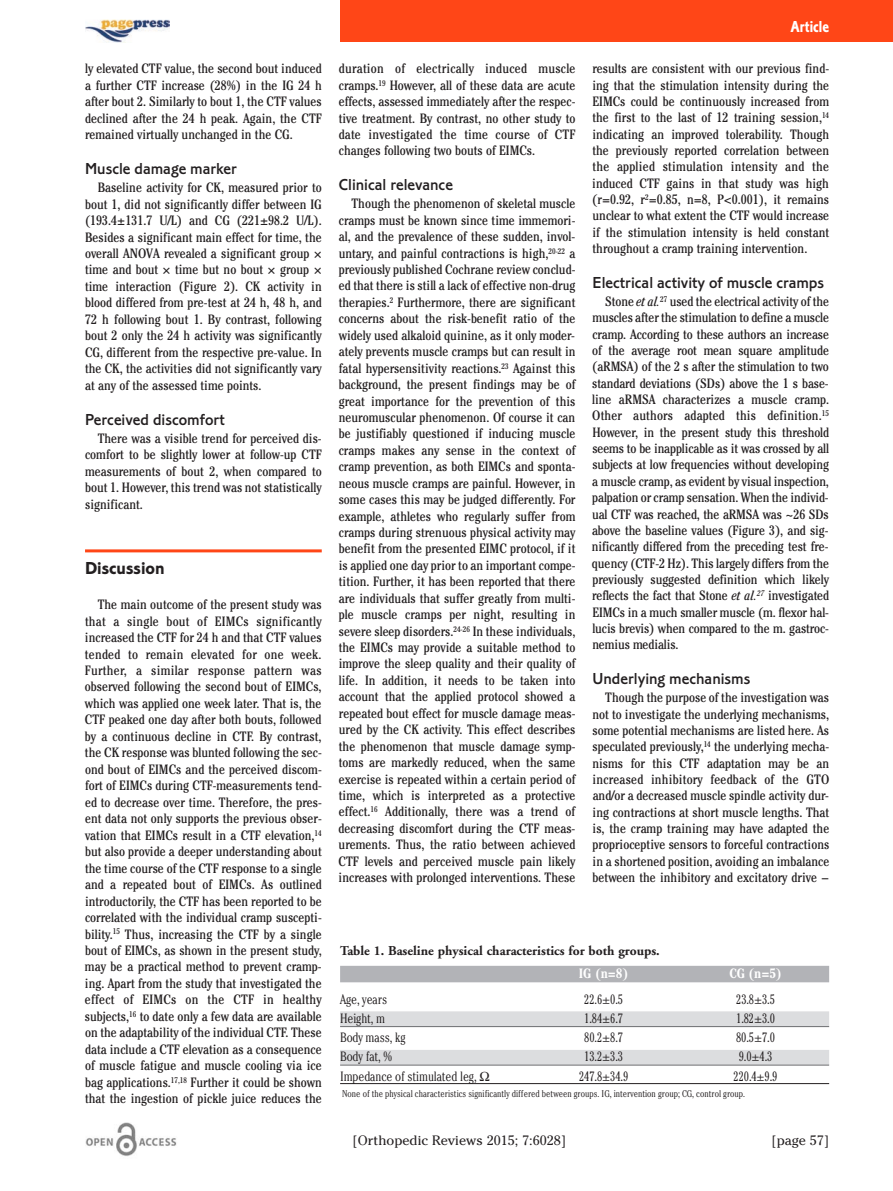
<style>
.page{position:relative;width:893px;height:1191px;background:#fff}
.page>*{position:absolute;margin:0;border:0;box-sizing:border-box;transform-origin:0 0}
.t1{font:18px "Corinthian Bold Plain";color:#231f20}
.t2{font:16.5px "Corinthian Medium Plain";color:#231f20}
.t3{font:16.5px "Corinthian Bold Condensed Plain";color:#fff}
.t4{font:condensed 13.5px/16.5px "Cheltenham";color:#231f20;text-align:justify}
.t5{font:300 condensed 13.5px "Cheltenham";letter-spacing:-.01em;color:#231f20}
.t6{font:700 13.5px "Adobe Garamond";color:#231f20}
.t7{font:13.5px "Cheltenham";color:#231f20}
.t8{font:700 condensed 13.5px "Cheltenham";color:#fff}
.t9{font:300 condensed 9.75px "Cheltenham";color:#231f20}
.s1{font-style:italic}
</style>
<div class="page">
<img style="left:86px;top:1123px;width:91px;height:33px">
<hr style="left:85px;top:549px;width:237px;height:3px;background:#ff4617">
<div style="left:340px;top:0;width:553px;height:42px;background:#ff4617"></div>
<img style="left:85px;top:19px;width:85px;height:24px">
<div style="left:340px;top:965px;width:489px;height:17px;background:#b2b3b7"></div>
<div style="left:340px;top:1011px;width:489px;height:15px;background:#dcdddf"></div>
<hr style="left:340px;top:1026px;width:489px;height:1px;background:#6c6d70">
<div style="left:340px;top:1049px;width:489px;height:15px;background:#dcdddf"></div>
<hr style="left:340px;top:1064px;width:489px;height:1px;background:#6c6d70">
<hr style="left:340px;top:1083px;width:489px;height:1px;background:#231f20">
<p class="t4" style="left:85px;top:62px;width:238px">ly elevated CTF value, the second bout induced a further CTF increase (28%) in the IG 24 h after bout 2. Similarly to bout 1, the CTF values declined after the 24 h peak. Again, the CTF remained virtually unchanged in the CG.</p>
<p class="t2" style="left:85px;top:163px;width:153px">Muscle damage marker</p>
<p class="t4" style="left:85px;top:180px;width:238px;text-indent:13px">Baseline activity for CK, measured prior to bout 1, did not significantly differ between IG (193.4±131.7 U/L) and CG (221±98.2 U/L).<br>Besides a significant main effect for time, the overall ANOVA revealed a significant group × time and bout × time but no bout × group × time interaction (Figure 2). CK activity in blood differed from pre-test at 24 h, 48 h, and 72 h following bout 1. By contrast, following bout 2 only the 24 h activity was significantly CG, different from the respective pre-value. In the CK, the activities did not significantly vary at any of the assessed time points.</p>
<p class="t2" style="left:85px;top:413px;width:141px">Perceived discomfort</p>
<p class="t4" style="left:85px;top:431px;width:238px;text-indent:13px">There was a visible trend for perceived dis&shy;comfort to be slightly lower at follow-up CTF measurements of bout 2, when compared to bout 1. However, this trend was not statistically significant.</p>
<h1 class="t1" style="left:85px;top:561px;width:81px">Discussion</h1>
<p class="t4" style="left:85px;top:597px;width:239px;text-indent:13px">The main outcome of the present study was that a single bout of EIMCs significantly increased the CTF for 24 h and that CTF values tended to remain elevated for one week.<br>Further, a similar response pattern was observed following the second bout of EIMCs, which was applied one week later. That is, the CTF peaked one day after both bouts, followed by a continuous decline in CTF. By contrast, the CK response was blunted following the sec&shy;ond bout of EIMCs and the perceived discom&shy;fort of EIMCs during CTF-measurements tend&shy;ed to decrease over time. Therefore, the pres&shy;ent data not only supports the previous obser&shy;vation that EIMCs result in a CTF elevation,<sup>14 </sup>but also provide a deeper understanding about the time course of the CTF response to a single and a repeated bout of EIMCs. As outlined introductorily, the CTF has been reported to be correlated with the individual cramp suscepti&shy;bility.<sup>15</sup> Thus, increasing the CTF by a single bout of EIMCs, as shown in the present study, may be a practical method to prevent cramp&shy;ing. Apart from the study that investigated the effect of EIMCs on the CTF in healthy subjects,<sup>16</sup> to date only a few data are available on the adaptability of the individual CTF. These data include a CTF elevation as a consequence of muscle fatigue and muscle cooling via ice bag applications.<sup>17,18</sup> Further it could be shown that the ingestion of pickle juice reduces the</p>
<p class="t4" style="left:339px;top:62px;width:238px">duration of electrically induced muscle cramps.<sup>19</sup> However, all of these data are acute effects, assessed immediately after the respec&shy;tive treatment. By contrast, no other study to date investigated the time course of CTF changes following two bouts of EIMCs.</p>
<p class="t2" style="left:339px;top:179px;width:116px">Clinical relevance</p>
<p class="t4" style="left:339px;top:197px;width:238px;text-indent:13px">Though the phenomenon of skeletal muscle cramps must be known since time immemori&shy;al, and the prevalence of these sudden, invol&shy;untary, and painful contractions is high,<sup>20-22</sup> a previously published Cochrane review conclud&shy;ed that there is still a lack of effective non-drug therapies.<sup>2</sup> Furthermore, there are significant concerns about the risk-benefit ratio of the widely used alkaloid quinine, as it only moder&shy;ately prevents muscle cramps but can result in fatal hypersensitivity reactions.<sup>23</sup> Against this background, the present findings may be of great importance for the prevention of this neuromuscular phenomenon. Of course it can be justifiably questioned if inducing muscle cramps makes any sense in the context of cramp prevention, as both EIMCs and sponta&shy;neous muscle cramps are painful. However, in some cases this may be judged differently. For example, athletes who regularly suffer from cramps during strenuous physical activity may benefit from the presented EIMC protocol, if it is applied one day prior to an important compe&shy;tition. Further, it has been reported that there are individuals that suffer greatly from multi&shy;ple muscle cramps per night, resulting in severe sleep disorders.<sup>24-26</sup> In these individuals, the EIMCs may provide a suitable method to improve the sleep quality and their quality of life. In addition, it needs to be taken into account that the applied protocol showed a repeated bout effect for muscle damage meas&shy;ured by the CK activity. This effect describes the phenomenon that muscle damage symp&shy;toms are markedly reduced, when the same exercise is repeated within a certain period of time, which is interpreted as a protective effect.<sup>16</sup> Additionally, there was a trend of decreasing discomfort during the CTF meas&shy;urements. Thus, the ratio between achieved CTF levels and perceived muscle pain likely increases with prolonged interventions. These</p>
<p class="t3" style="left:790px;top:21px;width:40px">Article</p>
<p class="t4" style="left:592px;top:62px;width:238px">results are consistent with our previous find&shy;ing that the stimulation intensity during the EIMCs could be continuously increased from the first to the last of 12 training session,<sup>14 </sup>indicating an improved tolerability. Though the previously reported correlation between the applied stimulation intensity and the induced CTF gains in that study was high (r=0.92, r<sup>2</sup>=0.85, n=8, P&lt;0.001), it remains unclear to what extent the CTF would increase if the stimulation intensity is held constant throughout a cramp training intervention.</p>
<p class="t2" style="left:592px;top:277px;width:233px">Electrical activity of muscle cramps</p>
<p class="t4" style="left:592px;top:294px;width:239px;text-indent:13px">Stone <span class="s1">et al.</span><sup>27</sup> used the electrical activity of the muscles after the stimulation to define a muscle cramp. According to these authors an increase of the average root mean square amplitude (aRMSA) of the 2 s after the stimulation to two standard deviations (SDs) above the 1 s base&shy;line aRMSA characterizes a muscle cramp.<br>Other authors adapted this definition.<sup>15<br></sup>However, in the present study this threshold seems to be inapplicable as it was crossed by all subjects at low frequencies without developing a muscle cramp, as evident by visual inspection, palpation or cramp sensation. When the individ&shy;ual CTF was reached, the aRMSA was ~26 SDs above the baseline values (Figure 3), and sig&shy;nificantly differed from the preceding test fre&shy;quency (CTF-2 Hz). This largely differs from the previously suggested definition which likely reflects the fact that Stone <span class="s1">et al.</span><sup>27</sup> investigated EIMCs in a much smaller muscle (m. flexor hal&shy;lucis brevis) when compared to the m. gastroc&shy;nemius medialis.</p>
<p class="t2" style="left:592px;top:673px;width:159px">Underlying mechanisms</p>
<p class="t4" style="left:592px;top:690px;width:238px;text-indent:13px">Though the purpose of the investigation was not to investigate the underlying mechanisms, some potential mechanisms are listed here. As speculated previously,<sup>14</sup> the underlying mecha&shy;nisms for this CTF adaptation may be an increased inhibitory feedback of the GTO and/or a decreased muscle spindle activity dur&shy;ing contractions at short muscle lengths. That is, the cramp training may have adapted the proprioceptive sensors to forceful contractions in a shortened position, avoiding an imbalance between the inhibitory and excitatory drive −</p>
<p class="t6" style="left:340px;top:945px;width:321px">Table 1. Baseline physical characteristics for both groups.</p>
<p class="t8" style="left:579px;top:968px;width:51px">IG (n=8)</p>
<p class="t8" style="left:729px;top:968px;width:54px">CG (n=5)</p>
<p class="t5" style="left:340px;top:994px;width:49px">Age, years</p>
<p class="t5" style="left:584px;top:994px;width:40px">22.6±0.5</p>
<p class="t5" style="left:736px;top:994px;width:40px">23.8±3.5</p>
<p class="t5" style="left:340px;top:1013px;width:47px">Height, m</p>
<p class="t5" style="left:584px;top:1013px;width:40px">1.84±6.7</p>
<p class="t5" style="left:736px;top:1013px;width:40px">1.82±3.0</p>
<p class="t5" style="left:340px;top:1032px;width:67px">Body mass, kg</p>
<p class="t5" style="left:584px;top:1032px;width:40px">80.2±8.7</p>
<p class="t5" style="left:736px;top:1032px;width:40px">80.5±7.0</p>
<p class="t5" style="left:340px;top:1052px;width:53px">Body fat, %</p>
<p class="t5" style="left:584px;top:1052px;width:40px">13.2±3.3</p>
<p class="t5" style="left:739px;top:1052px;width:35px">9.0±4.3</p>
<p class="t5" style="left:340px;top:1071px;width:138px">Impedance of stimulated leg,</p>
<p class="t5" style="left:579px;top:1071px;width:51px">247.8±34.9</p>
<p class="t5" style="left:734px;top:1071px;width:45px">220.4±9.9</p>
<p class="t9" style="left:342px;top:1090px;width:404px">None of the physical characteristics significantly differed between groups. IG, intervention group; CG, control group.</p>
<p class="t7" style="left:352px;top:1132px;width:215px">[Orthopedic Reviews 2015; 7:6028]</p>
<p class="t7" style="left:771px;top:1132px;width:59px">[page 57]</p>
</div>
